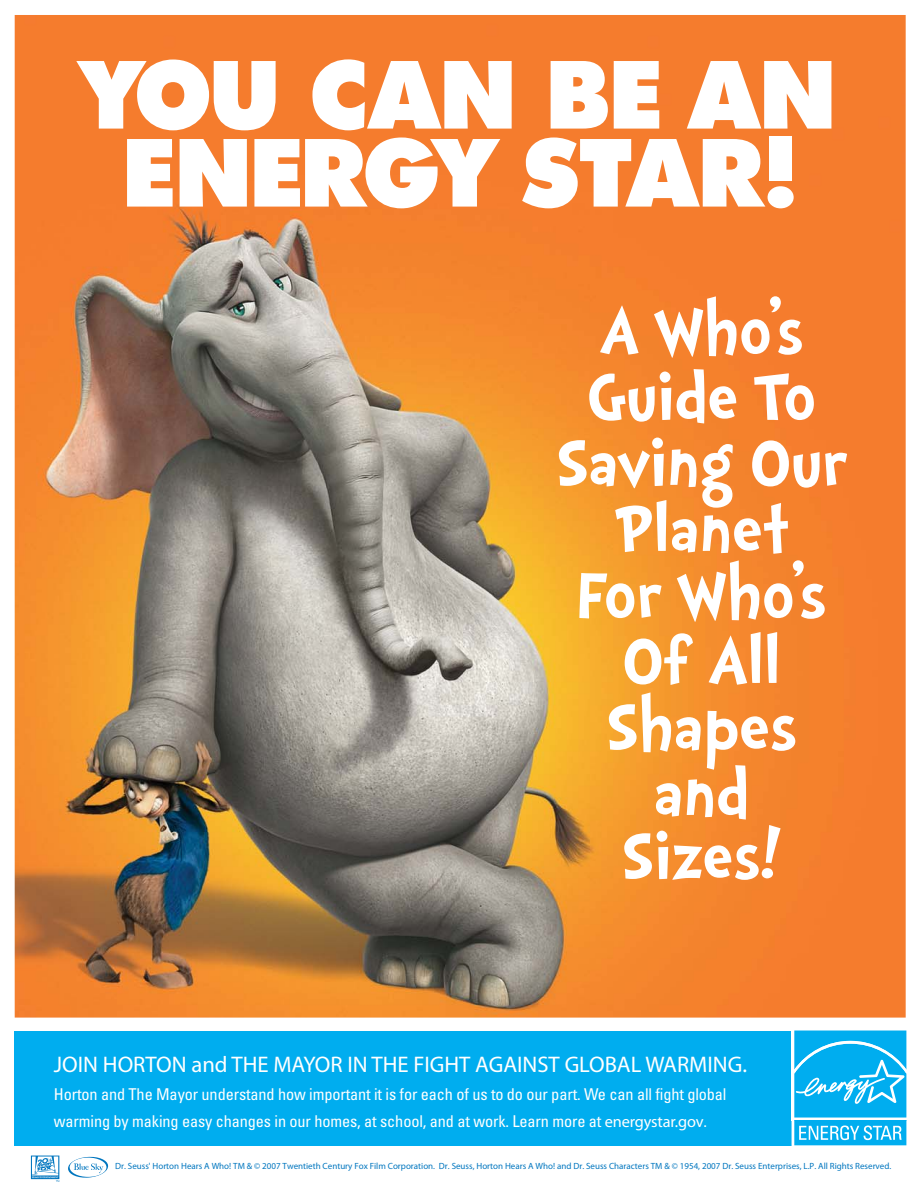
<style>
.page{position:relative;width:918px;height:1188px;background:#fff}
.page>*{position:absolute;margin:0;border:0;box-sizing:border-box;transform-origin:0 0}
.t1{font:700 81px "Dr Seuss";letter-spacing:-.02em;color:#fff}
.t2{font:700 condensed 22.65px "Univers";color:#fff}
.t3{font:condensed 16.35px/27.2px "Univers";letter-spacing:-.01em;color:#fff}
.t4{font:9px "Futura";color:#0076bf}
.s1{font-weight:700}
</style>
<div class="page">
<img style="left:15px;top:15px;width:891px;height:1161px">
<div style="left:15px;top:1031px;width:880px;height:115px;background:#00adef"></div>
<svg style="left:792px;top:1028px;width:115px;height:3px"></svg>
<svg style="left:76px;top:60px;width:200px;height:70px"></svg>
<svg style="left:312px;top:59px;width:200px;height:71px"></svg>
<svg style="left:551px;top:61px;width:57px;height:68px"></svg>
<svg style="left:614px;top:61px;width:45px;height:68px"></svg>
<svg style="left:687px;top:61px;width:144px;height:68px"></svg>
<svg style="left:127px;top:139px;width:46px;height:68px"></svg>
<svg style="left:180px;top:139px;width:67px;height:68px"></svg>
<svg style="left:254px;top:138px;width:246px;height:70px"></svg>
<div style="left:769px;top:137px;width:23px;height:44px;background:#fff"></div>
<svg style="left:522px;top:138px;width:272px;height:70px"></svg>
<div style="left:31px;top:1155px;width:28px;height:24px;background:#8cc1e2"></div>
<svg style="left:792px;top:1031px;width:115px;height:117px"></svg>
<svg style="left:66px;top:1155px;width:44px;height:23px"></svg>
<svg style="left:31px;top:1156px;width:28px;height:26px"></svg>
<p class="t1" style="left:599px;top:303px;width:207px">A Who’s</p>
<p class="t1" style="left:587px;top:369px;width:232px">Guide To</p>
<p class="t1" style="left:555px;top:435px;width:294px">Saving Our</p>
<p class="t1" style="left:613px;top:501px;width:178px">Planet</p>
<p class="t1" style="left:576px;top:567px;width:253px">For Who’s</p>
<p class="t1" style="left:622px;top:633px;width:161px">Of All</p>
<p class="t1" style="left:605px;top:699px;width:194px">Shapes</p>
<p class="t1" style="left:653px;top:765px;width:99px">and</p>
<p class="t1" style="left:621px;top:828px;width:163px">Sizes!</p>
<h3 class="t2" style="left:54px;top:1056px;width:695px">JOIN HORTON and THE MAYOR IN THE FIGHT AGAINST GLOBAL WARMING.</h3>
<p class="t3" style="left:54px;top:1082px;width:674px">Horton and The Mayor understand how important it is for each of us to do our part. We can all fight global warming by making easy changes in our homes, at school, and at work. Learn more at <span class="s1">energystar.gov</span>.</p>
<p class="t4" style="left:115px;top:1163px;width:778px">Dr. Seuss' Horton Hears A Who! TM &amp; © 2007 Twentieth Century Fox Film Corporation. Dr. Seuss, Horton Hears A Who! and Dr. Seuss Characters TM &amp; © 1954, 2007 Dr. Seuss Enterprises, L.P. All Rights Reserved.</p>
</div>
